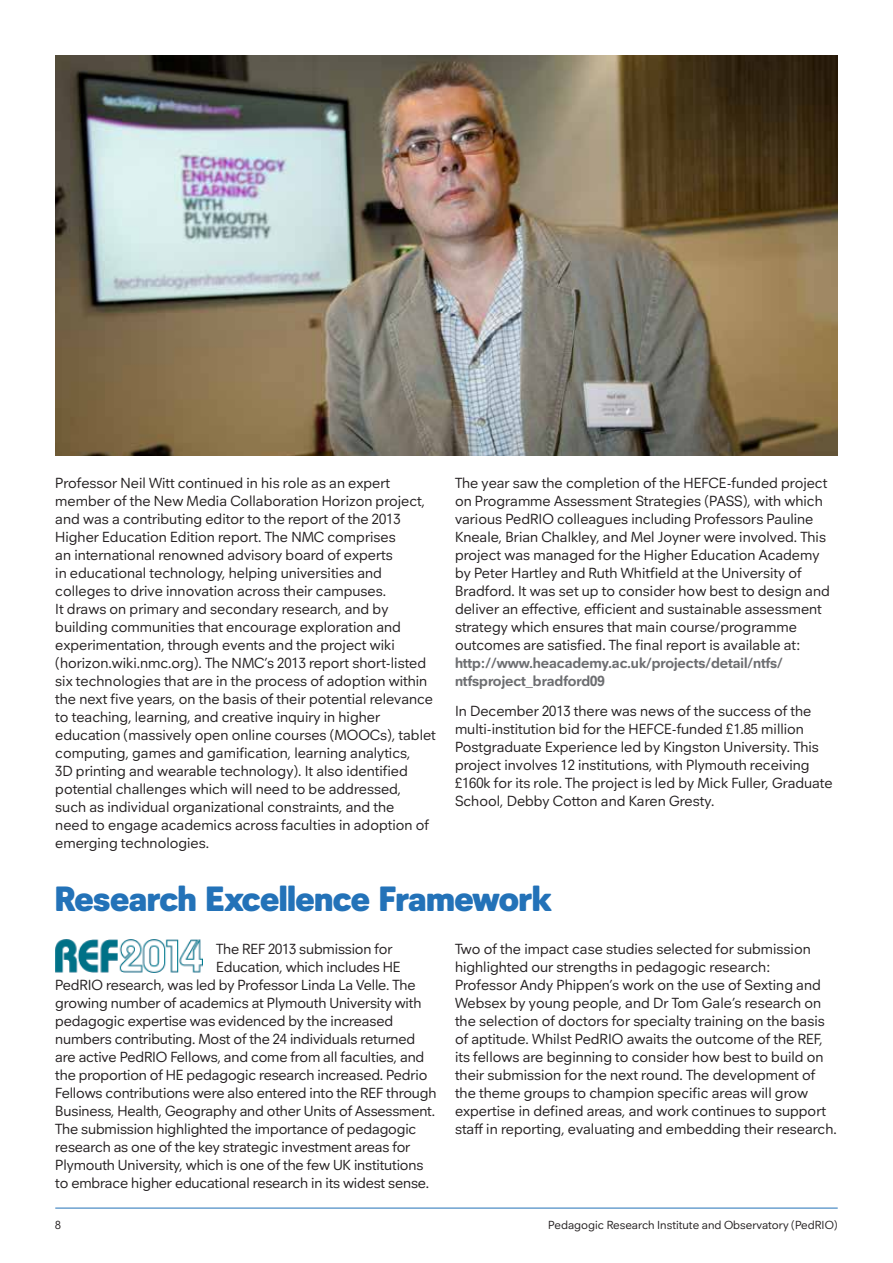
<style>
.page{position:relative;width:893px;height:1263px;background:#fff}
.page>*{position:absolute;margin:0;border:0;box-sizing:border-box;transform-origin:0 0}
.t1{font:900 36px "Neuzeitfor Plymouth";color:#2372b8}
.t2{font:15px/18px "Neuzeitfor Plymouth";color:#231f20}
.t3{font:700 15px/18px "Neuzeitfor Plymouth";color:#6d6e71}
.t4{font:12px "Neuzeitfor Plymouth";color:#231f20}
</style>
<div class="page">
<hr style="left:55px;top:1208px;width:783px;height:1px;background:#2372b8">
<img style="left:55px;top:939px;width:147px;height:33px">
<img style="left:55px;top:55px;width:783px;height:400px">
<p class="t2" style="left:55px;top:473px;width:382px">Professor Neil Witt continued in his role as an expert member of the New Media Collaboration Horizon project, and was a contributing editor to the report of the 2013<br>Higher Education Edition report. The NMC comprises<br>an international renowned advisory board of experts<br>in educational technology, helping universities and colleges to drive innovation across their campuses.<br>It draws on primary and secondary research, and by building communities that encourage exploration and experimentation, through events and the project wiki (horizon.wiki.nmc.org). The NMC’s 2013 report short-listed six technologies that are in the process of adoption within the next five years, on the basis of their potential relevance to teaching, learning, and creative inquiry in higher education (massively open online courses (MOOCs), tablet computing, games and gamification, learning analytics,<br>3D printing and wearable technology). It also identified potential challenges which will need to be addressed,<br>such as individual organizational constraints, and the<br>need to engage academics across faculties in adoption of emerging technologies.</p>
<p class="t2" style="left:455px;top:473px;width:376px">The year saw the completion of the HEFCE-funded project on Programme Assessment Strategies (PASS), with which various PedRIO colleagues including Professors Pauline Kneale, Brian Chalkley, and Mel Joyner were involved. This project was managed for the Higher Education Academy by Peter Hartley and Ruth Whitfield at the University of Bradford. It was set up to consider how best to design and deliver an effective, efficient and sustainable assessment strategy which ensures that main course/programme outcomes are satisfied. The final report is available at:</p>
<p class="t3" style="left:455px;top:653px;width:329px">http://www.heacademy.ac.uk/projects/detail/ntfs/ ntfsproject_bradford09</p>
<p class="t2" style="left:455px;top:702px;width:379px">In December 2013 there was news of the success of the multi-institution bid for the HEFCE-funded £1.85 million Postgraduate Experience led by Kingston University. This project involves 12 institutions, with Plymouth receiving £160k for its role. The project is led by Mick Fuller, Graduate School, Debby Cotton and Karen Gresty.</p>
<h1 class="t1" style="left:55px;top:875px;width:498px">Research Excellence Framework</h1>
<p class="t2" style="left:216px;top:940px;width:178px">The REF 2013 submission for</p>
<p class="t2" style="left:216px;top:958px;width:186px">Education, which includes HE</p>
<p class="t2" style="left:55px;top:976px;width:362px">PedRIO research, was led by Professor Linda La Velle. The</p>
<p class="t2" style="left:55px;top:994px;width:368px">growing number of academics at Plymouth University with</p>
<p class="t2" style="left:55px;top:1012px;width:339px">pedagogic expertise was evidenced by the increased</p>
<p class="t2" style="left:55px;top:1030px;width:361px">numbers contributing. Most of the 24 individuals returned</p>
<p class="t2" style="left:55px;top:1048px;width:371px">are active PedRIO Fellows, and come from all faculties, and</p>
<p class="t2" style="left:55px;top:1066px;width:374px">the proportion of HE pedagogic research increased. Pedrio</p>
<p class="t2" style="left:55px;top:1084px;width:383px">Fellows contributions were also entered into the REF through</p>
<p class="t2" style="left:55px;top:1102px;width:381px">Business, Health, Geography and other Units of Assessment.</p>
<p class="t2" style="left:55px;top:1120px;width:363px">The submission highlighted the importance of pedagogic</p>
<p class="t2" style="left:55px;top:1138px;width:357px">research as one of the key strategic investment areas for</p>
<p class="t2" style="left:55px;top:1156px;width:370px">Plymouth University, which is one of the few UK institutions</p>
<p class="t2" style="left:55px;top:1174px;width:375px">to embrace higher educational research in its widest sense.</p>
<p class="t2" style="left:455px;top:940px;width:383px">Two of the impact case studies selected for submission highlighted our strengths in pedagogic research:<br>Professor Andy Phippen’s work on the use of Sexting and Websex by young people, and Dr Tom Gale’s research on the selection of doctors for specialty training on the basis of aptitude. Whilst PedRIO awaits the outcome of the REF, its fellows are beginning to consider how best to build on their submission for the next round. The development of the theme groups to champion specific areas will grow expertise in defined areas, and work continues to support staff in reporting, evaluating and embedding their research.</p>
<p class="t4" style="left:55px;top:1218px;width:7px">8</p>
<p class="t4" style="left:548px;top:1218px;width:291px">Pedagogic Research Institute and Observatory (PedRIO)</p>
</div>
